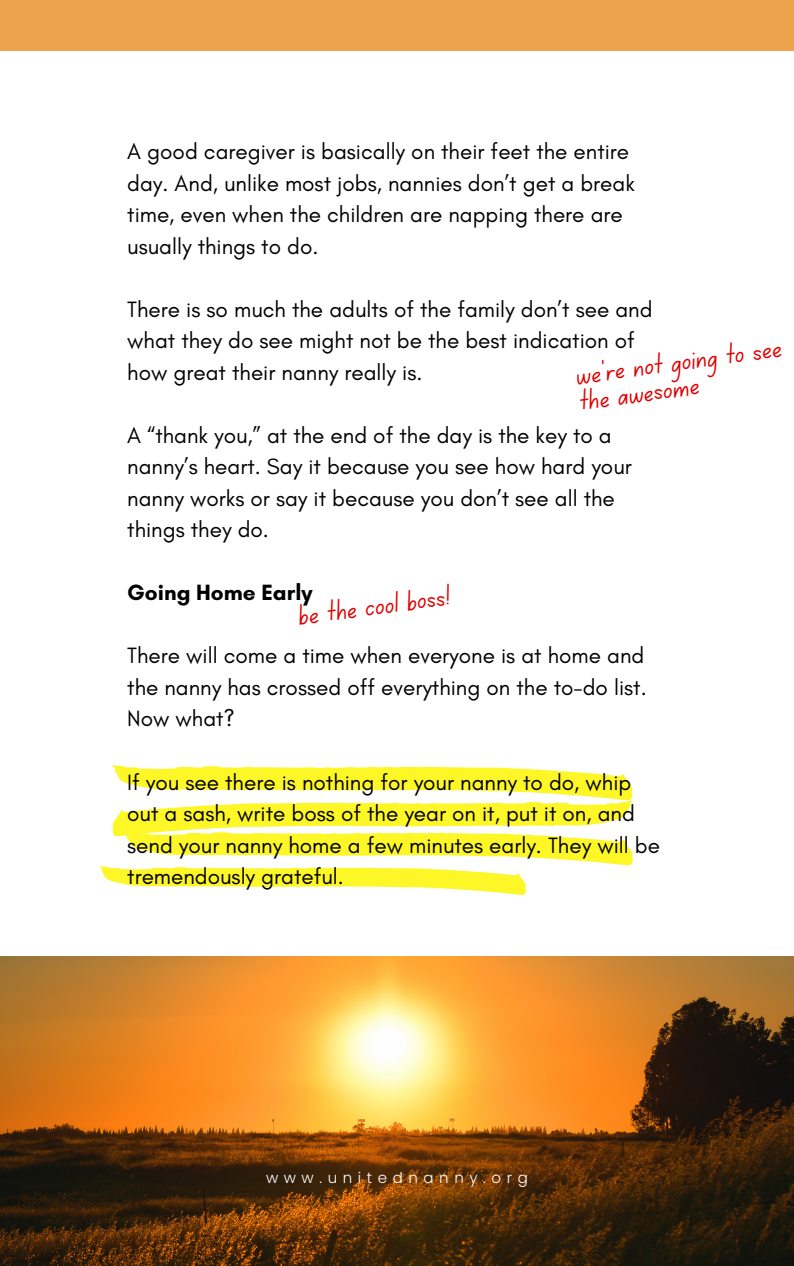
<style>
.page{position:relative;width:794px;height:1266px;background:#fff}
.page>*{position:absolute;margin:0;border:0;box-sizing:border-box;transform-origin:0 0}
.t1{font:30px/25.7px "Canva School Font";color:#e10000}
.t2{font:22.5px/31.5px "Glacial Indifference";color:#000}
.t3{font:700 22.5px "Glacial Indifference";color:#000}
.t4{font:300 15px "Poppins";letter-spacing:.37em;color:#fff}
</style>
<div class="page">
<div style="left:0;top:0;width:793px;height:51px;background:#eda24c"></div>
<svg style="left:99px;top:765px;width:533px;height:130px"></svg>
<img style="left:0;top:957px;width:793px;height:309px">
<p class="t2" style="left:127px;top:135px;width:509px">A good caregiver is basically on their feet the entire day. And, unlike most jobs, nannies don’t get a break time, even when the children are napping there are usually things to do.</p>
<p class="t2" style="left:127px;top:293px;width:526px">There is so much the adults of the family don’t see and what they do see might not be the best indication of how great their nanny really is.</p>
<h1 class="t1" style="left:574px;top:366px;width:209px;rotate:-8deg">we're not going to see the awesome</h1>
<p class="t2" style="left:127px;top:419px;width:506px">A “thank you,” at the end of the day is the key to a nanny’s heart. Say it because you see how hard your nanny works or say it because you don’t see all the things they do.</p>
<p class="t3" style="left:127px;top:579px;width:187px">Going Home Early</p>
<h1 class="t1" style="left:296px;top:607px;width:156px;rotate:-8deg">be the cool boss!</h1>
<p class="t2" style="left:127px;top:640px;width:520px;text-align:justify">There will come a time when everyone is at home and the nanny has crossed off everything on the to-do list.<br>Now what?</p>
<p class="t2" style="left:127px;top:766px;width:534px">If you see there is nothing for your nanny to do, whip out a sash, write boss of the year on it, put it on, and send your nanny home a few minutes early. They will be tremendously grateful.</p>
<p class="t4" style="left:266px;top:1167px;width:263px">www.unitednanny.org</p>
</div>
